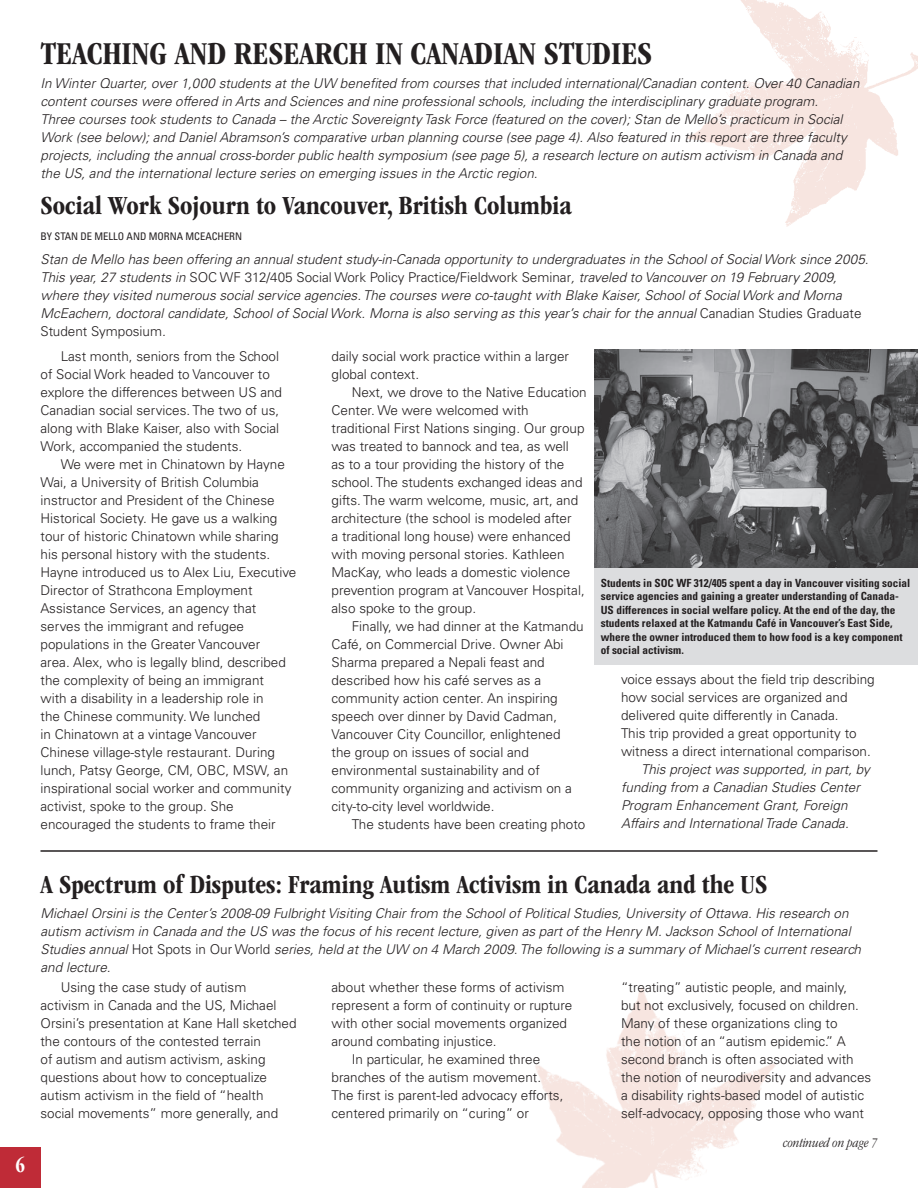
<style>
.page{position:relative;width:918px;height:1188px;background:#fff}
.page>*{position:absolute;margin:0;border:0;box-sizing:border-box;transform-origin:0 0}
.t1{font:700 condensed 33px "ITC Garamond Std";color:#231f20}
.t2{font:700 condensed 27px "ITC Garamond Std";color:#231f20}
.t3{font:700 condensed 21px "ITC Garamond Std";color:#fff}
.t4{font:300 13.5px/18px "Univers LT Std";color:#231f20}
.t5{font:italic 300 13.5px/18px "Univers LT Std";color:#231f20}
.t6{font:italic 300 condensed 13.5px "ITC Garamond Std";color:#231f20}
.t7{font:700 condensed 11.25px/13.5px "Univers LT Std";color:#231f20}
.t8{font:condensed 10.5px "Univers LT Std";color:#231f20}
.s1{font-style:normal}
</style>
<div class="page">
<img style="left:535px;top:987px;width:241px;height:201px">
<img style="left:687px;top:0;width:231px;height:227px">
<div style="left:0;top:1148px;width:40px;height:40px;background:#bf2b37"></div>
<img style="left:594px;top:350px;width:324px;height:218px">
<div style="left:594px;top:568px;width:324px;height:97px;background:#dcdddf"></div>
<hr style="left:40px;top:850px;width:838px;height:2px;background:#231f20">
<h1 class="t1" style="left:40px;top:35px;width:435px">Teaching and Research in Canadia</h1>
<h1 class="t1" style="left:519px;top:35px;width:132px">n Studies</h1>
<p class="t5" style="left:40px;top:75px;width:821px">In Winter Quarter, over 1,000 students at the UW benefited from courses that included international/Canadian content. Over 40 Canadian content courses were offered in Arts and Sciences and nine professional schools, including the interdisciplinary graduate program.<br>Three courses took students to Canada – the Arctic Sovereignty Task Force (featured on the cover); Stan de Mello’s practicum in Social Work (see below); and Daniel Abramson’s comparative urban planning course (see page 4). Also featured in this report are three faculty projects, including the annual cross-border public health symposium (see page 5), a research lecture on autism activism in Canada and the US, and the international lecture series on emerging issues in the Arctic region.</p>
<h2 class="t2" style="left:40px;top:190px;width:533px">Social Work Sojourn to Vancouver, British Columbia</h2>
<p class="t8" style="left:40px;top:229px;width:74px">BY STAN DE M ELLO</p>
<p class="t8" style="left:127px;top:229px;width:30px">AND MOR</p>
<p class="t8" style="left:170px;top:229px;width:74px">NA MCEACHERN</p>
<p class="t5" style="left:40px;top:251px;width:830px">Stan de Mello has been offering an annual student study-in-Canada opportunity to undergraduates in the School of Social Work since 2005.<br>This year, 27 students in <span class="s1">SOC WF 312/405 Social Work Policy Practice/Fieldwork Seminar</span>, traveled to Vancouver on 19 February 2009, where they visited numerous social service agencies. The courses were co-taught with Blake Kaiser, School of Social Work and Morna McEachern, doctoral candidate, School of Social Work. Morna is also serving as this year’s chair for the annual <span class="s1">Canadian Studies Graduate Student Symposium</span>.</p>
<p class="t4" style="left:41px;top:347px;width:243px;text-indent:20px">Last month, seniors from the School of Social Work headed to Vancouver to explore the differences between US and Canadian social services. The two of us, along with Blake Kaiser, also with Social Work, accompanied the students.</p>
<p class="t4" style="left:41px;top:455px;width:257px;text-indent:20px">We were met in Chinatown by Hayne Wai, a University of British Columbia instructor and President of the Chinese Historical Society. He gave us a walking tour of historic Chinatown while sharing his personal history with the students.<br>Hayne introduced us to Alex Liu, Executive Director of Strathcona Employment Assistance Services, an agency that serves the immigrant and refugee populations in the Greater Vancouver<br>area. Alex, who is legally blind, described the complexity of being an immigrant<br>with a disability in a leadership role in<br>the Chinese community. We lunched<br>in Chinatown at a vintage Vancouver Chinese village-style restaurant. During lunch, Patsy George, CM, OBC, MSW, an inspirational social worker and community activist, spoke to the group. She encouraged the students to frame their</p>
<p class="t4" style="left:332px;top:347px;width:239px">daily social work practice within a larger global context.</p>
<p class="t4" style="left:332px;top:383px;width:257px;text-indent:20px">Next, we drove to the Native Education Center. We were welcomed with traditional First Nations singing. Our group was treated to bannock and tea, as well<br>as to a tour providing the history of the school. The students exchanged ideas and gifts. The warm welcome, music, art, and architecture (the school is modeled after<br>a traditional long house) were enhanced with moving personal stories. Kathleen MacKay, who leads a domestic violence prevention program at Vancouver Hospital, also spoke to the group.</p>
<p class="t4" style="left:332px;top:617px;width:254px;text-indent:20px">Finally, we had dinner at the Katmandu Café, on Commercial Drive. Owner Abi Sharma prepared a Nepali feast and described how his café serves as a community action center. An inspiring speech over dinner by David Cadman, Vancouver City Councillor, enlightened<br>the group on issues of social and environmental sustainability and of community organizing and activism on a city-to-city level worldwide.</p>
<p class="t4" style="left:352px;top:815px;width:235px">The students have been creating photo</p>
<p class="t7" style="left:601px;top:576px;width:61px">Students in SOC</p>
<p class="t7" style="left:601px;top:576px;width:311px;text-indent:76px">WF 312/405 spent a day in Vancouver visiting social service agencies and gaining a greater understanding of Canada-<br>US differences in social welfare policy. At the end of the day, the students relaxed at the Katmandu Café in Vancouver’s East Side, where the owner introduced them to how food is a key component of social activism.</p>
<p class="t4" style="left:621px;top:670px;width:255px">voice essays about the field trip describing how social services are organized and delivered quite differently in Canada.<br>This trip provided a great opportunity to witness a direct international comparison.</p>
<p class="t5" style="left:621px;top:761px;width:250px;text-indent:20px">This project was supported, in part, by funding from a Canadian Studies Center Program Enhancement Grant, Foreign Affairs and International Trade Canada.</p>
<h3 class="t3" style="left:15px;top:1154px;width:11px">6</h3>
<h2 class="t2" style="left:40px;top:869px;width:728px">A Spectrum of Disputes: Framing Autism Activism in Canada and the US</h2>
<p class="t5" style="left:40px;top:904px;width:822px">Michael Orsini is the Center’s 2008-09 Fulbright Visiting Chair from the School of Political Studies, University of Ottawa. His research on autism activism in Canada and the US was the focus of his recent lecture, given as part of the Henry M. Jackson School of International Studies annual <span class="s1">Hot Spots in Our World</span> series, held at the UW on 4 March 2009. The following is a summary of Michael’s current research and lecture.</p>
<p class="t4" style="left:40px;top:978px;width:258px;text-indent:20px">Using the case study of autism activism in Canada and the US, Michael Orsini’s presentation at Kane Hall sketched the contours of the contested terrain<br>of autism and autism activism, asking questions about how to conceptualize autism activism in the field of “health social movements” more generally, and</p>
<p class="t4" style="left:332px;top:978px;width:235px">about whether these forms of activism</p>
<p class="t4" style="left:621px;top:978px;width:252px">“treating” autistic people, and mainly,<br>but not exclusively, focused on children.<br>Many of these organizations cling to<br>the notion of an “autism epidemic.” A second branch is often associated with the notion of neurodiversity and advances a disability rights-based model of autistic self-advocacy, opposing those who want</p>
<p class="t6" style="left:783px;top:1136px;width:96px">continued on page 7</p>
<p class="t4" style="left:332px;top:996px;width:242px">represent a form of continuity or rupture</p>
<p class="t4" style="left:332px;top:1014px;width:237px">with other social movements organized</p>
<p class="t4" style="left:332px;top:1032px;width:167px">around combating injustice.</p>
<p class="t4" style="left:352px;top:1050px;width:190px">In particular, he examined three</p>
<p class="t4" style="left:332px;top:1068px;width:211px">branches of the autism movement.</p>
<p class="t4" style="left:332px;top:1086px;width:233px">The first is parent-led advocacy efforts,</p>
<p class="t4" style="left:332px;top:1104px;width:199px">centered primarily on “curing” or</p>
</div>
